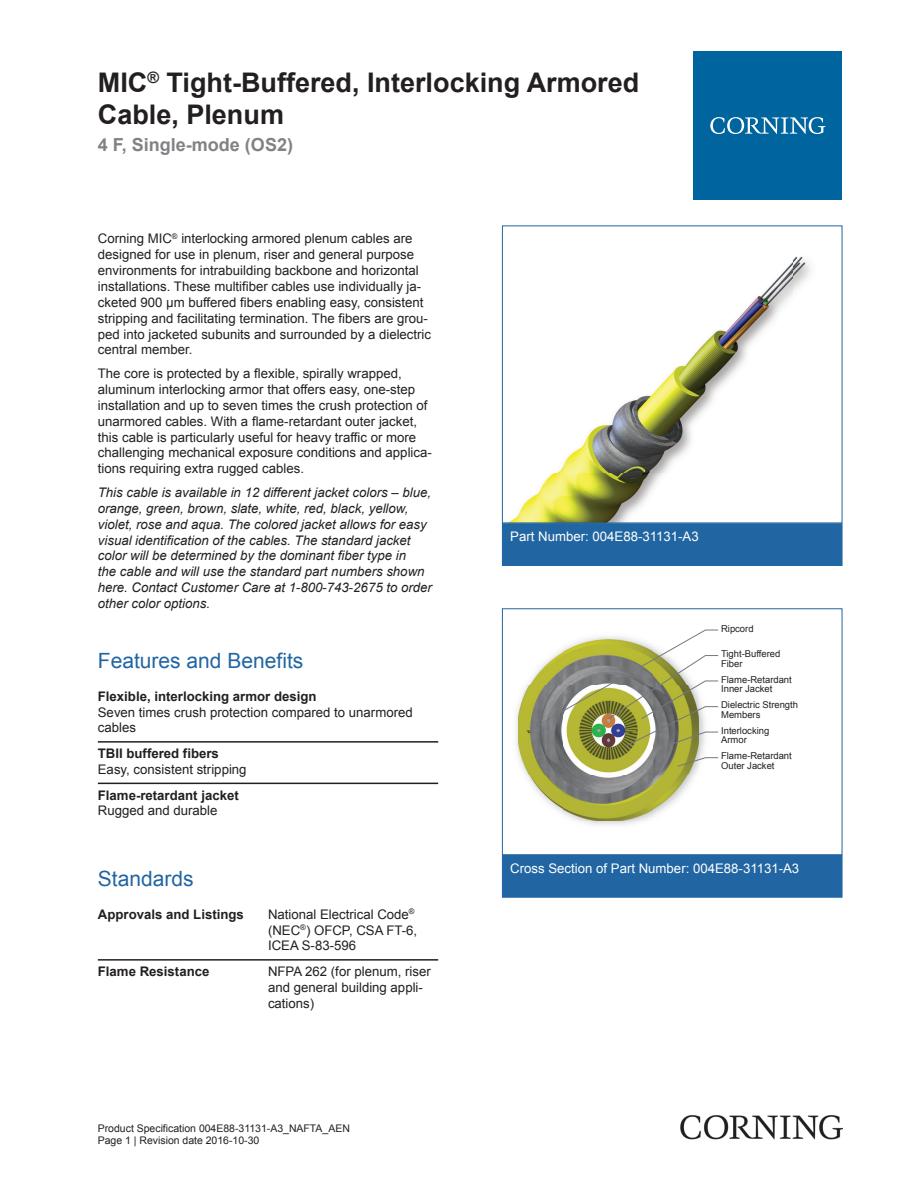
<style>
.page{position:relative;width:919px;height:1187px;background:#fff}
.page>*{position:absolute;margin:0;border:0;box-sizing:border-box;transform-origin:0 0}
.t1{font:700 27px/32.4px "Arial";color:#231f20}
.t2{font:21px "Arial";color:#2166a2}
.t3{font:700 18px "Arial";color:#808285}
.t4{font:13.2px/15.9px "Arial";color:#231f20}
.t5{font:italic 13.2px/15.9px "Arial";color:#231f20}
.t6{font:700 13.2px "Arial";color:#231f20}
.t7{font:13.2px "Arial";color:#fff}
.t8{font:10.5px/12.6px "Arial";color:#231f20}
.t9{font:9.45px/9.4px "Arial";color:#231f20}
.s1{font-style:normal}
</style>
<div class="page">
<img style="left:510px;top:256px;width:300px;height:265px">
<div style="left:502px;top:523px;width:340px;height:42px;background:#2166a2"></div>
<div style="left:502px;top:523px;width:340px;height:43px;border:1px solid #2166a2"></div>
<img style="left:516px;top:709px;width:183px;height:116px">
<img style="left:518px;top:685px;width:180px;height:135px">
<svg style="left:528px;top:629px;width:190px;height:138px"></svg>
<div style="left:502px;top:608px;width:340px;height:247px;border:1px solid #2166a2"></div>
<div style="left:502px;top:855px;width:340px;height:42px;background:#2166a2"></div>
<hr style="left:98px;top:741px;width:340px;height:1px;background:#231f20">
<hr style="left:98px;top:782px;width:340px;height:2px;background:#231f20">
<hr style="left:98px;top:959px;width:170px;height:1px;background:#231f20">
<hr style="left:268px;top:959px;width:170px;height:1px;background:#231f20">
<div style="left:693px;top:51px;width:149px;height:149px;background:#00649e"></div>
<svg style="left:710px;top:117px;width:115px;height:17px"></svg>
<img style="left:680px;top:1115px;width:162px;height:24px">
<h1 class="t1" style="left:98px;top:66px;width:543px">MIC<sup>®</sup> Tight-Buffered, Interlocking Armored<br>Cable, Plenum</h1>
<h3 class="t3" style="left:98px;top:132px;width:197px">4 F, Single-mode (OS2)</h3>
<p class="t4" style="left:98px;top:231px;width:335px">Corning MIC<sup>®</sup> interlocking armored plenum cables are designed for use in plenum, riser and general purpose environments for intrabuilding backbone and horizontal installations. These multifiber cables use individually ja&shy;cketed 900 µm buffered fibers enabling easy, consistent stripping and facilitating termination. The fibers are grou&shy;ped into jacketed subunits and surrounded by a dielectric central member.</p>
<p class="t4" style="left:98px;top:365px;width:335px">The core is protected by a flexible, spirally wrapped, aluminum interlocking armor that offers easy, one -step installation and up to seven times the crush protection of unarmored cables. With a flame -retardant outer jacket, this cable is particularly useful for heavy traffic or more challenging mechanical exposure conditions and applica&shy;tions requiring extra rugged cables.</p>
<p class="t5" style="left:98px;top:484px;width:335px">This cable is available in 12 different jacket colors – blue, orange, green, brown, slate, white, red, black, yellow, violet, rose and aqua. The colored jacket allows for easy visual identification of the cables. The standard jacket color will be determined by the dominant fiber type in<br>the cable and will use the standard part numbers shown here. Contact Customer Care at 1 <span class="s1">-</span>800 <span class="s1">-</span>743 <span class="s1">-</span>2675 to order other color options.</p>
<h2 class="t2" style="left:98px;top:646px;width:207px">Features and Benefits</h2>
<p class="t6" style="left:98px;top:686px;width:220px">Flexible, interlocking armor design</p>
<p class="t4" style="left:98px;top:703px;width:316px">Seven times crush protection compared to unarmored cables</p>
<p class="t6" style="left:98px;top:744px;width:123px">TBII buffered fibers</p>
<p class="t4" style="left:98px;top:761px;width:150px">Easy, consistent stripping</p>
<p class="t6" style="left:98px;top:785px;width:142px">Flame-retardant jacket</p>
<p class="t4" style="left:98px;top:802px;width:121px">Rugged and durable</p>
<h2 class="t2" style="left:98px;top:864px;width:97px">Standards</h2>
<p class="t6" style="left:98px;top:904px;width:147px">Approvals and Listings</p>
<p class="t4" style="left:268px;top:905px;width:151px">National Electrical Code<sup>® </sup>(NEC<sup>®</sup>) OFCP, CSA FT-6,<br>ICEA S-83-596</p>
<p class="t6" style="left:98px;top:962px;width:113px">Flame Resistance</p>
<p class="t4" style="left:268px;top:963px;width:164px">NFPA 262 (for plenum, riser and general building appli&shy;cations)</p>
<p class="t8" style="left:98px;top:1121px;width:253px">Product Specification 004E88-31131-A3_NAFTA_AEN<br>Page 1 | Revision date 2016-10-30</p>
<p class="t7" style="left:510px;top:527px;width:190px">Part Number: 004E88-31131-A3</p>
<p class="t9" style="left:721px;top:623px;width:34px">Ripcord</p>
<p class="t9" style="left:721px;top:649px;width:61px">Tight-Buffered<br>Fiber</p>
<p class="t9" style="left:721px;top:674px;width:72px">Flame-Retardant<br>Inner Jacket</p>
<p class="t9" style="left:721px;top:700px;width:78px">Dielectric Strength<br>Members</p>
<p class="t9" style="left:721px;top:725px;width:50px">Interlocking<br>Armor</p>
<p class="t9" style="left:721px;top:751px;width:72px">Flame-Retardant<br>Outer Jacket</p>
<p class="t7" style="left:510px;top:859px;width:290px">Cross Section of Part Number: 004E88-31131-A3</p>
</div>
